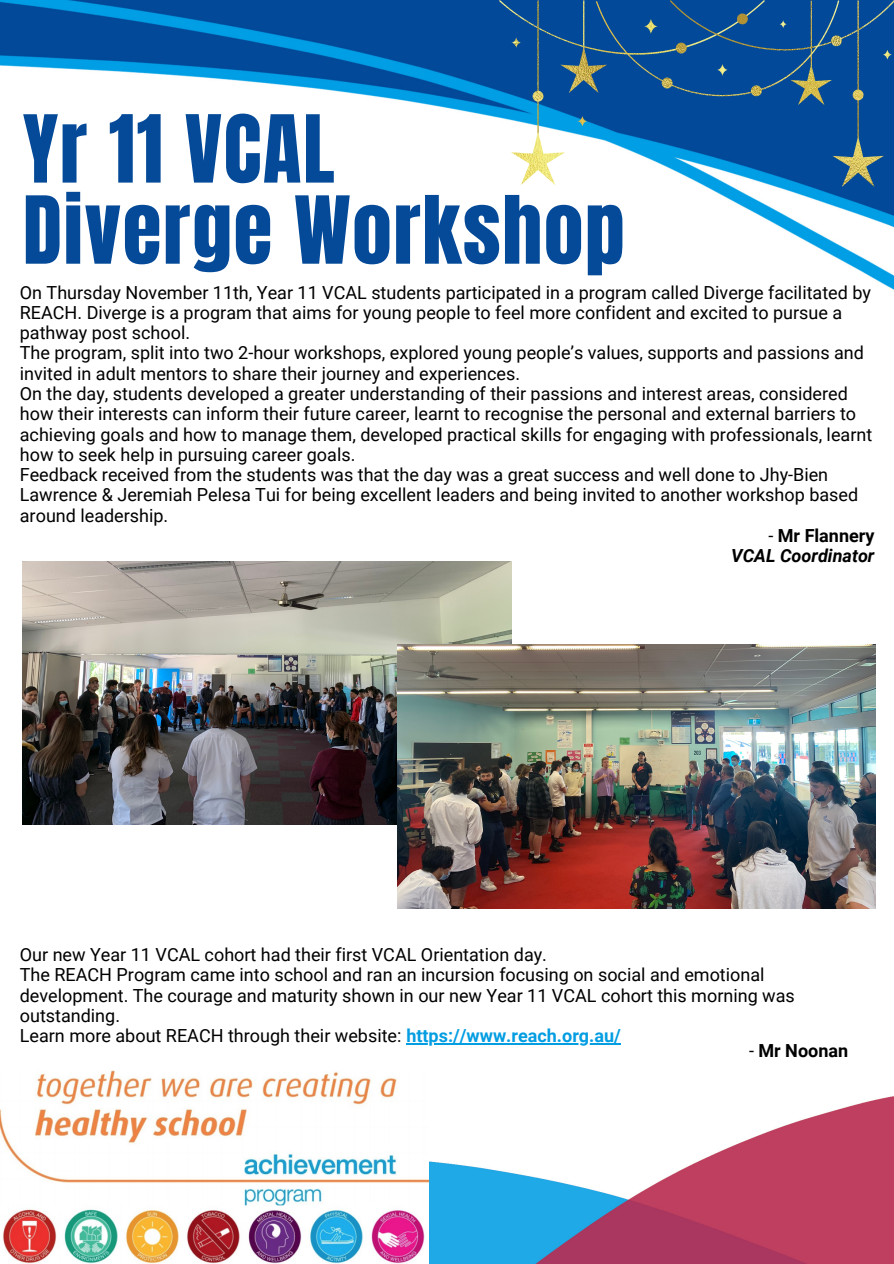
<style>
.page{position:relative;width:894px;height:1264px;background:#fff}
.page>*{position:absolute;margin:0;border:0;box-sizing:border-box;transform-origin:0 0}
.t1{font:79.5px "Anton";letter-spacing:.02em;color:#044a99}
.t2{font:18px/20.2px "Roboto";color:#000}
.t3{font:700 18px "Roboto";color:#000}
.t4{font:italic 700 18px "Roboto";color:#000}
.s1{font-weight:400}
.s2{font-weight:700;color:#039de2}
</style>
<div class="page">
<img style="left:0;top:0;width:893px;height:1263px">
<img style="left:23px;top:561px;width:488px;height:263px">
<img style="left:397px;top:644px;width:477px;height:264px">
<img style="left:499px;top:0;width:394px;height:187px">
<hr style="left:406px;top:1043px;width:215px;height:1px;background:#039de2">
<img style="left:0;top:1061px;width:428px;height:202px">
<p class="t1" style="left:23px;top:92px;width:313px">Yr 11 VCAL</p>
<p class="t1" style="left:23px;top:173px;width:603px">Diverge Workshop</p>
<p class="t2" style="left:20px;top:282px;width:852px">On Thursday November 11th, Year 11 VCAL students participated in a program called Diverge facilitated by<br>REACH. Diverge is a program that aims for young people to feel more confident and excited to pursue a pathway post school.</p>
<p class="t2" style="left:20px;top:343px;width:845px">The program, split into two 2-hour workshops, explored young people’s values, supports and passions and invited in adult mentors to share their journey and experiences.</p>
<p class="t2" style="left:20px;top:384px;width:853px">On the day, students developed a greater understanding of their passions and interest areas, considered how their interests can inform their future career, learnt to recognise the personal and external barriers to achieving goals and how to manage them, developed practical skills for engaging with professionals, learnt how to seek help in pursuing career goals.</p>
<p class="t2" style="left:20px;top:465px;width:839px">Feedback received from the students was that the day was a great success and well done to Jhy-Bien<br>Lawrence &amp; Jeremiah Pelesa Tui for being excellent leaders and being invited to another workshop based around leadership.</p>
<p class="t3" style="left:768px;top:525px;width:108px"><span class="s1">-</span> Mr Flannery</p>
<p class="t4" style="left:731px;top:545px;width:145px">VCAL Coordinator</p>
<p class="t2" style="left:20px;top:944px;width:528px">Our new Year 11 VCAL cohort had their first VCAL Orientation day.</p>
<p class="t2" style="left:20px;top:965px;width:776px">The REACH Program came into school and ran an incursion focusing on social and emotional development. The courage and maturity shown in our new Year 11 VCAL cohort this morning was outstanding.</p>
<p class="t2" style="left:20px;top:1025px;width:602px">Learn more about REACH through their website: <span class="s2">https://www.reach.org.au/</span></p>
<p class="t3" style="left:748px;top:1040px;width:101px"><span class="s1">-</span> Mr Noonan</p>
</div>
